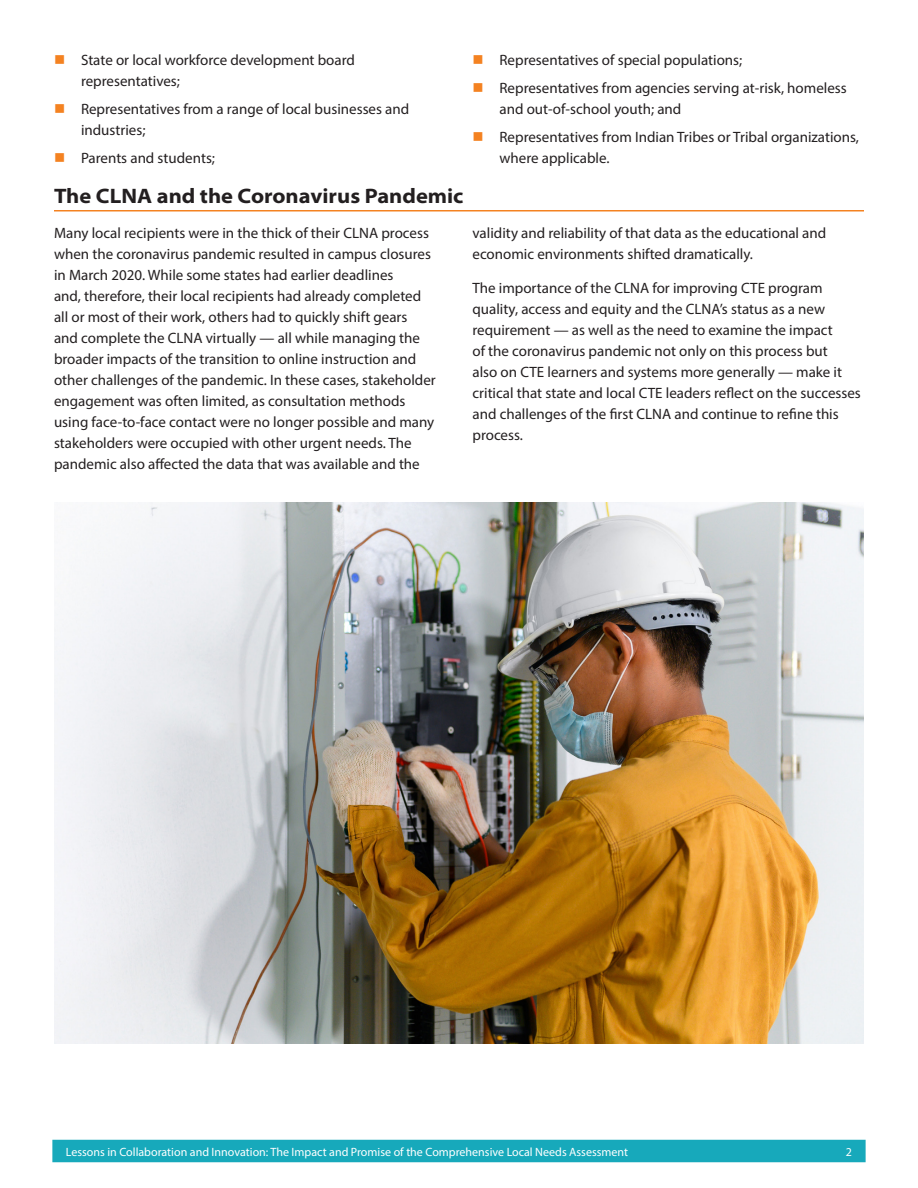
<style>
.page{position:relative;width:918px;height:1188px;background:#fff}
.page>*{position:absolute;margin:0;border:0;box-sizing:border-box;transform-origin:0 0}
.Subhead_A{font:700 semi-expanded 21px "Myriad Pro";color:#231f20}
.body{font:15px/21px "Myriad Pro";color:#231f20}
.t1{font:12px "Myriad Pro";color:#fff}
</style>
<div class="page">
<div style="left:52px;top:1140px;width:814px;height:22px;background:#17a9bb"></div>
<hr style="left:54px;top:210px;width:810px;height:2px;background:#f48221">
<img style="left:54px;top:502px;width:810px;height:542px">
<p class="body" style="left:81px;top:49px;width:275px">State or local workforce development board representatives;</p>
<p class="body" style="left:81px;top:98px;width:330px">Representatives from a range of local businesses and industries;</p>
<p class="body" style="left:81px;top:147px;width:136px">Parents and students;</p>
<p class="body" style="left:500px;top:49px;width:244px">Representatives of special populations;</p>
<p class="body" style="left:500px;top:77px;width:349px">Representatives from agencies serving at-risk, homeless and out-of-school youth; and</p>
<p class="body" style="left:500px;top:126px;width:361px">Representatives from Indian Tribes or Tribal organizations, where applicable.</p>
<p class="Subhead_A" style="left:54px;top:184px;width:411px">The CLNA and the Coronavirus Pandemic</p>
<p class="body" style="left:54px;top:222px;width:383px">Many local recipients were in the thick of their CLNA process when the coronavirus pandemic resulted in campus closures in March 2020. While some states had earlier deadlines<br>and, therefore, their local recipients had already completed all or most of their work, others had to quickly shift gears<br>and complete the CLNA virtually — all while managing the broader impacts of the transition to online instruction and other challenges of the pandemic. In these cases, stakeholder engagement was often limited, as consultation methods using face-to-face contact were no longer possible and many stakeholders were occupied with other urgent needs. The pandemic also affected the data that was available and the</p>
<p class="body" style="left:472px;top:222px;width:355px">validity and reliability of that data as the educational and economic environments shifted dramatically.</p>
<p class="body" style="left:472px;top:277px;width:390px">The importance of the CLNA for improving CTE program quality, access and equity and the CLNA’s status as a new requirement — as well as the need to examine the impact<br>of the coronavirus pandemic not only on this process but<br>also on CTE learners and systems more generally — make it critical that state and local CTE leaders reflect on the successes and challenges of the first CLNA and continue to refine this process.</p>
<p class="t1" style="left:66px;top:1145px;width:564px">Lessons in Collaboration and Innovation: The Impact and Promise of the Comprehensive Local Needs Assessment</p>
<p class="t1" style="left:846px;top:1145px;width:8px">2</p>
</div>
